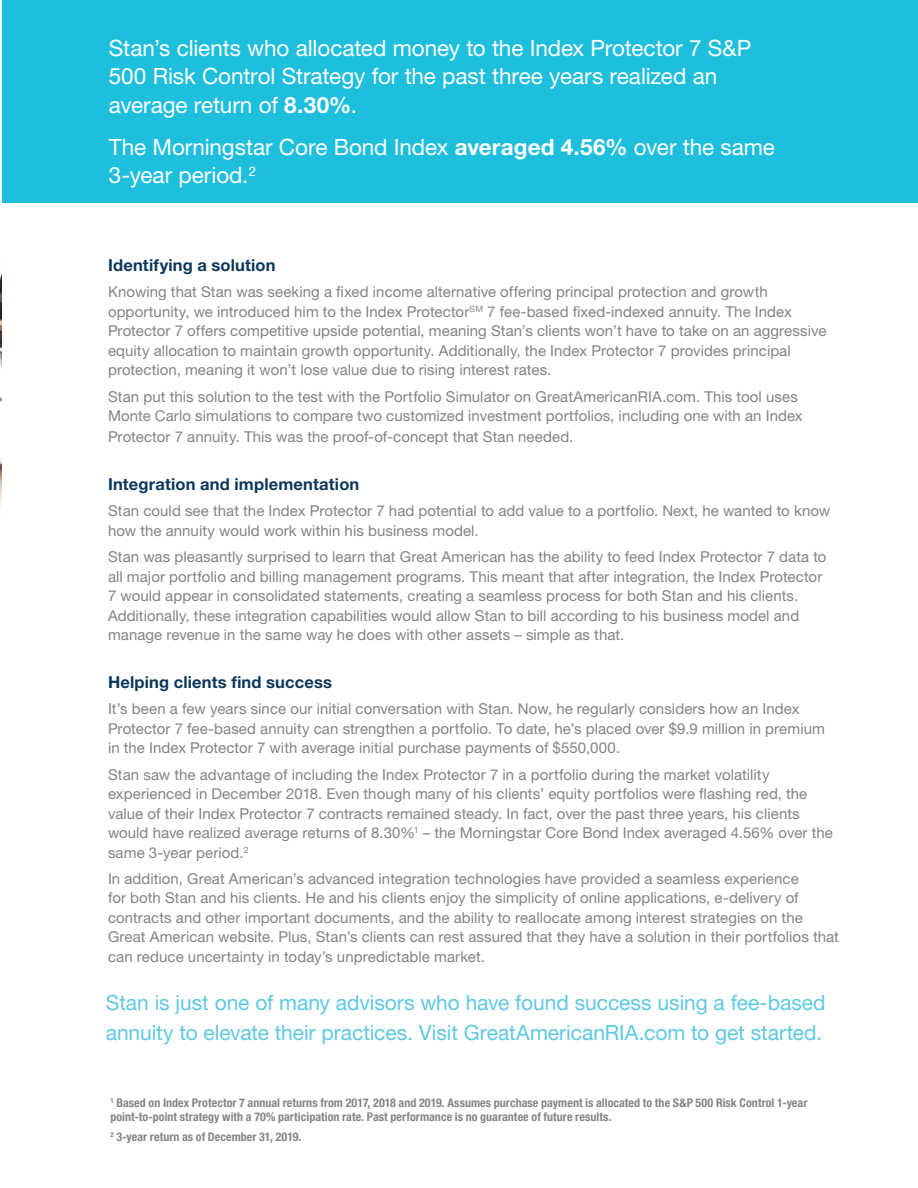
<style>
.page{position:relative;width:918px;height:1188px;background:#fff}
.page>*{position:absolute;margin:0;border:0;box-sizing:border-box;transform-origin:0 0}
.t1{font:22.5px/28.5px "Helvetica Neue LT Std";letter-spacing:-.005em;color:#fff}
.t2{font:21px/30px "Helvetica Neue LT Std";letter-spacing:-.005em;color:#5dc9e2}
.t3{font:700 16.5px "Helvetica Neue LT Std";letter-spacing:.01em;color:#0c375a}
.t4{font:15px/19.5px "Helvetica Neue LT Std";letter-spacing:.005em;color:#838386}
.t5{font:700 condensed 12px/13.5px "Helvetica Neue LT Std";letter-spacing:.005em;color:#868487}
.s1{font-weight:700}
</style>
<div class="page">
<div style="left:0;top:0;width:918px;height:202px;background:#1ebfdc"></div>
<img style="left:0;top:0;width:1px;height:508px">
<p class="t1" style="left:109px;top:33px;width:644px">Stan’s clients who allocated money to the Index Protector 7 S&amp;P<br>500 Risk Control Strategy for the past three years realized an average return of <span class="s1">8.30%</span>.</p>
<p class="t1" style="left:109px;top:132px;width:668px">The Morningstar Core Bond Index <span class="s1">averaged 4.56%</span> over the same<br>3-year period.<sup>2</sup></p>
<p class="t3" style="left:108px;top:255px;width:169px">Identifying a solution</p>
<p class="t4" style="left:108px;top:282px;width:720px">Knowing that Stan was seeking a fixed income alternative offering principal protection and growth opportunity, we introduced him to the Index Protector<sup>SM</sup> 7 fee-based fixed-indexed annuity. The Index Protector 7 offers competitive upside potential, meaning Stan’s clients won’t have to take on an aggressive equity allocation to maintain growth opportunity. Additionally, the Index Protector 7 provides principal protection, meaning it won’t lose value due to rising interest rates.</p>
<p class="t4" style="left:108px;top:386px;width:696px">Stan put this solution to the test with the Portfolio Simulator on GreatAmericanRIA.com. This tool uses<br>Monte Carlo simulations to compare two customized investment portfolios, including one with an Index</p>
<p class="t4" style="left:108px;top:427px;width:467px">Protector 7 annuity. This was the proof-of-concept that Stan needed.</p>
<p class="t3" style="left:108px;top:474px;width:253px">Integration and implementation</p>
<p class="t4" style="left:108px;top:501px;width:724px">Stan could see that the Index Protector 7 had potential to add value to a portfolio. Next, he wanted to know how the annuity would work within his business model.</p>
<p class="t4" style="left:108px;top:547px;width:720px">Stan was pleasantly surprised to learn that Great American has the ability to feed Index Protector 7 data to all major portfolio and billing management programs. This meant that after integration, the Index Protector 7 would appear in consolidated statements, creating a seamless process for both Stan and his clients.<br>Additionally, these integration capabilities would allow Stan to bill according to his business model and manage revenue in the same way he does with other assets – simple as that.</p>
<p class="t3" style="left:108px;top:672px;width:226px">Helping clients find success</p>
<p class="t4" style="left:108px;top:699px;width:718px">It’s been a few years since our initial conversation with Stan. Now, he regularly considers how an Index<br>Protector 7 fee-based annuity can strengthen a portfolio. To date, he’s placed over $9.9 million in premium in the Index Protector 7 with average initial purchase payments of $550,000.</p>
<p class="t4" style="left:108px;top:764px;width:726px">Stan saw the advantage of including the Index Protector 7 in a portfolio during the market volatility experienced in December 2018. Even though many of his clients’ equity portfolios were flashing red, the value of their Index Protector 7 contracts remained steady. In fact, over the past three years, his clients would have realized average returns of 8.30%<sup>1</sup> – the Morningstar Core Bond Index averaged 4.56% over the same 3-year period.<sup>2</sup></p>
<p class="t4" style="left:108px;top:869px;width:732px">In addition, Great American’s advanced integration technologies have provided a seamless experience<br>for both Stan and his clients. He and his clients enjoy the simplicity of online applications, e-delivery of contracts and other important documents, and the ability to reallocate among interest strategies on the Great American website. Plus, Stan’s clients can rest assured that they have a solution in their portfolios that can reduce uncertainty in today’s unpredictable market.</p>
<p class="t2" style="left:106px;top:987px;width:721px">Stan is just one of many advisors who have found success using a fee-based annuity to elevate their practices. Visit GreatAmericanRIA.com to get started.</p>
<p class="t5" style="left:110px;top:1096px;width:698px"><sup>1</sup> Based on Index Protector 7 annual returns from 2017, 2018 and 2019. Assumes purchase payment is allocated to the S&amp;P 500 Risk Control 1-year point-to-point strategy with a 70% participation rate. Past performance is no guarantee of future results.</p>
<p class="t5" style="left:110px;top:1130px;width:193px"><sup>2</sup> 3-year return as of December 31, 2019.</p>
</div>
